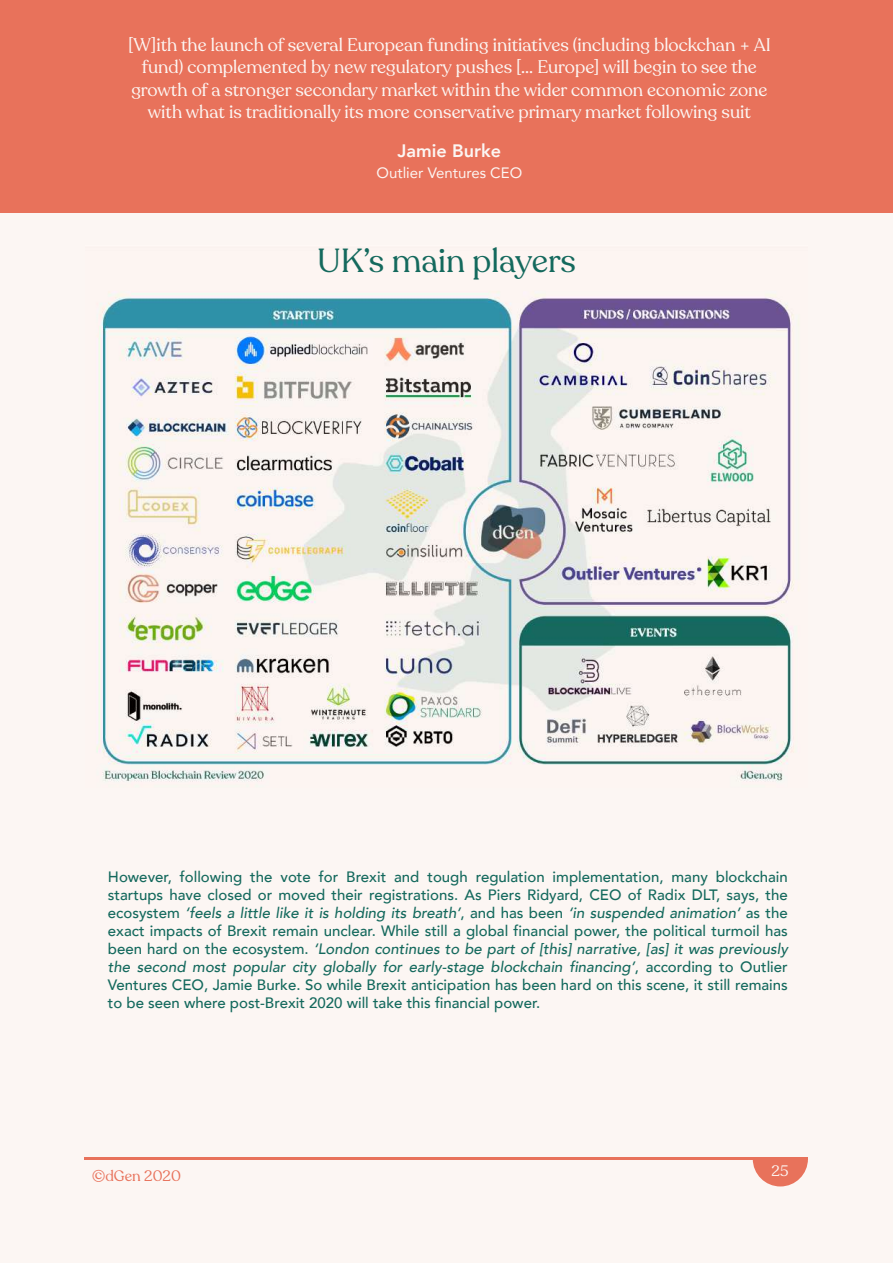
<style>
.page{position:relative;width:893px;height:1263px;background:#fcf6f3}
.page>*{position:absolute;margin:0;border:0;box-sizing:border-box;transform-origin:0 0}
.t1{font:33px "Recoleta";color:#14695d}
.t2{font:18px/22.5px "Recoleta";color:#fcf6f3;text-align:center}
.t3{font:800 18px "Avenir";color:#fcf6f3}
.t4{font:500 15px/18px "Avenir";color:#14695d;text-align:justify}
.t5{font:15px "Avenir";color:#fcf6f3}
.t6{font:15px "Recoleta";color:#e8725b}
.t7{font:15px "Recoleta";color:#fcf6f3}
.s1{font-style:italic}
</style>
<div class="page">
<hr style="left:85px;top:1158px;width:723px;height:2px;background:#e8725b">
<svg style="left:753px;top:1160px;width:55px;height:26px"></svg>
<div style="left:0;top:0;width:893px;height:213px;background:#e8725b"></div>
<img style="left:96px;top:293px;width:698px;height:489px">
<p class="t2" style="left:128px;top:34px;width:644px">[W]ith the launch of several European funding initiatives (including blockchan + AI fund) complemented by new regulatory pushes [... Europe] will begin to see the growth of a stronger secondary market within the wider common economic zone with what is traditionally its more conservative primary market following suit</p>
<p class="t3" style="left:398px;top:139px;width:105px">Jamie Burke</p>
<p class="t5" style="left:377px;top:163px;width:147px">Outlier Ventures CEO</p>
<h1 class="t1" style="left:317px;top:239px;width:260px">UK’s main players</h1>
<p class="t4" style="left:108px;top:868px;width:681px">However, following the vote for Brexit and tough regulation implementation, many blockchain startups have closed or moved their registrations. As Piers Ridyard, CEO of Radix DLT, says, the ecosystem <span class="s1">‘feels a little like it is holding its breath’</span>, and has been <span class="s1">‘in suspended animation’</span> as the exact impacts of Brexit remain unclear. While still a global financial power, the political turmoil has been hard on the ecosystem. <span class="s1">‘London continues to be part of [this] narrative, [as] it was previously the second most popular city globally for early-stage blockchain financing’</span>, according to Outlier Ventures CEO, Jamie Burke. So while Brexit anticipation has been hard on this scene, it still remains to be seen where post-Brexit 2020 will take this financial power.</p>
<p class="t6" style="left:92px;top:1165px;width:90px">©dGen 2020</p>
<p class="t7" style="left:772px;top:1161px;width:18px">25</p>
</div>
